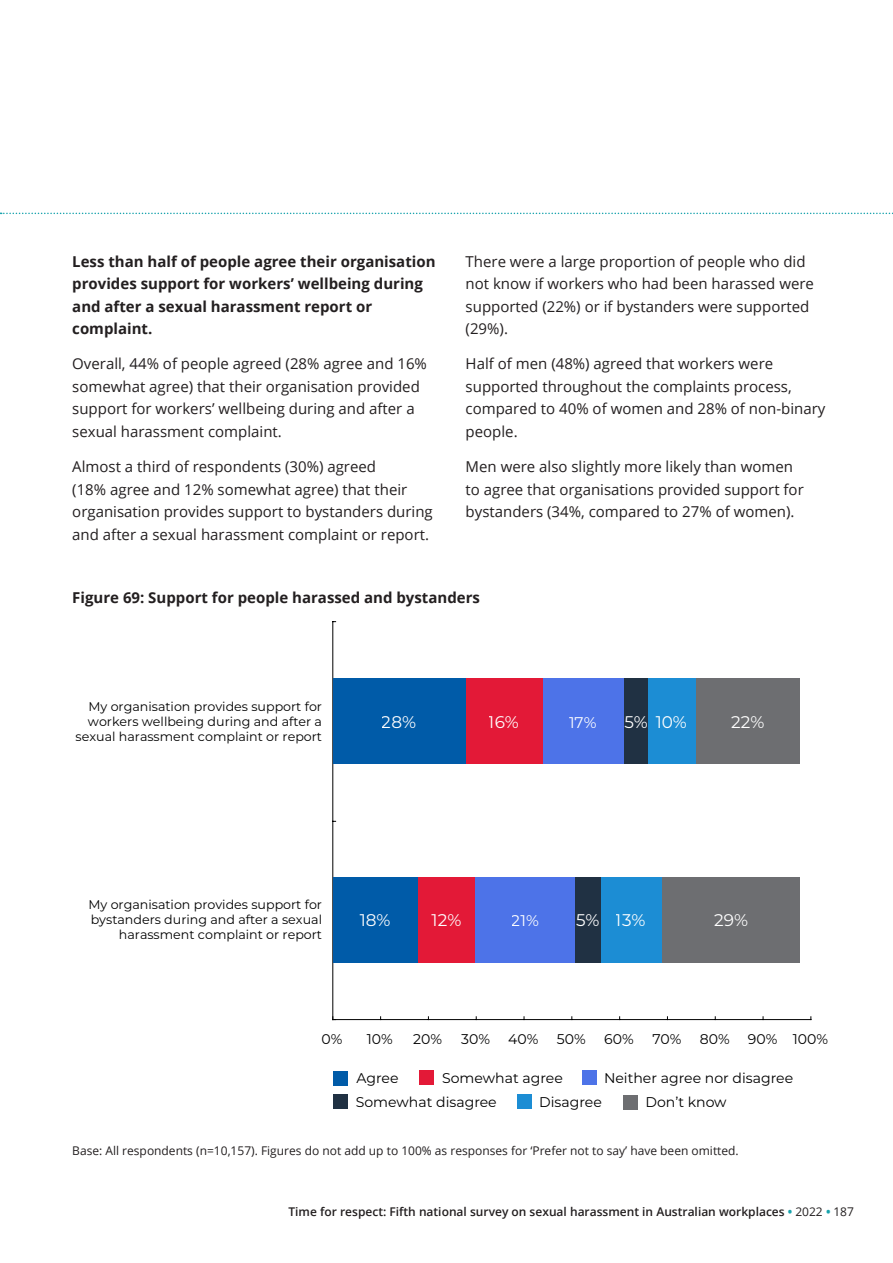
<style>
.page{position:relative;width:893px;height:1263px;background:#fff}
.page>*{position:absolute;margin:0;border:0;box-sizing:border-box;transform-origin:0 0}
.t1{font:16.8px "Montserrat";color:#fff}
.t2{font:15.45px "Montserrat";color:#fff}
.t3{font:15px/22.5px "Open Sans";color:#231f20}
.Heading_5{font:700 15px/22.5px "Open Sans";color:#231f20}
.t4{font:14.1px "Montserrat";color:#000}
.t5{font:12.6px/15.1px "Montserrat";color:#000;text-align:right}
.BASE{font:12px "Open Sans";color:#231f20}
.t6{font:600 12px "Open Sans";color:#231f20}
.s1{font-weight:700;color:#18a3ad}
.s2{font-weight:400}
</style>
<div class="page">
<svg style="left:0;top:213px;width:893px;height:1px"></svg>
<hr style="left:332px;top:622px;width:1px;height:397px;background:#000">
<hr style="left:333px;top:1019px;width:478px;height:1px;background:#000">
<div style="left:696px;top:679px;width:104px;height:85px;background:#6d6e71"></div>
<div style="left:662px;top:877px;width:138px;height:86px;background:#6d6e71"></div>
<div style="left:648px;top:679px;width:48px;height:85px;background:#1c8dd4"></div>
<div style="left:600px;top:877px;width:62px;height:86px;background:#1c8dd4"></div>
<div style="left:624px;top:679px;width:24px;height:85px;background:#203143"></div>
<div style="left:575px;top:877px;width:25px;height:86px;background:#203143"></div>
<div style="left:543px;top:679px;width:81px;height:85px;background:#4d73e8"></div>
<div style="left:475px;top:877px;width:100px;height:86px;background:#4d73e8"></div>
<div style="left:465px;top:679px;width:78px;height:85px;background:#e31937"></div>
<div style="left:417px;top:877px;width:58px;height:86px;background:#e31937"></div>
<div style="left:333px;top:679px;width:132px;height:85px;background:#005ba8"></div>
<div style="left:333px;top:877px;width:84px;height:86px;background:#005ba8"></div>
<div style="left:333px;top:1071px;width:14px;height:14px;background:#005ba8"></div>
<div style="left:420px;top:1071px;width:14px;height:14px;background:#e31937"></div>
<div style="left:582px;top:1071px;width:14px;height:14px;background:#4d73e8"></div>
<div style="left:333px;top:1094px;width:14px;height:14px;background:#203143"></div>
<div style="left:518px;top:1094px;width:14px;height:14px;background:#1c8dd4"></div>
<div style="left:624px;top:1095px;width:14px;height:14px;background:#6d6e71"></div>
<p class="Heading_5" style="left:72px;top:250px;width:365px">Less than half of people agree their organisation provides support for workers’ wellbeing during and after a sexual harassment report or complaint.</p>
<p class="t3" style="left:72px;top:352px;width:356px">Overall, 44% of people agreed (28% agree and 16% somewhat agree) that their organisation provided support for workers’ wellbeing during and after a sexual harassment complaint.</p>
<p class="t3" style="left:72px;top:455px;width:362px">Almost a third of respondents (30%) agreed<br>(18% agree and 12% somewhat agree) that their organisation provides support to bystanders during and after a sexual harassment complaint or report.</p>
<p class="t3" style="left:466px;top:250px;width:350px">There were a large proportion of people who did not know if workers who had been harassed were supported (22%) or if bystanders were supported (29%).</p>
<p class="t3" style="left:466px;top:352px;width:361px">Half of men (48%) agreed that workers were supported throughout the complaints process, compared to 40% of women and 28% of non-binary people.</p>
<p class="t3" style="left:466px;top:455px;width:340px">Men were also slightly more likely than women to agree that organisations provided support for bystanders (34%, compared to 27% of women).</p>
<p class="Heading_5" style="left:72px;top:586px;width:409px">Figure 69: Support for people harassed and bystanders</p>
<p class="t5" style="left:76px;top:698px;width:248px">My organisation provides support for workers wellbeing during and after a sexual harassment complaint or report</p>
<p class="t1" style="left:382px;top:711px;width:36px">28%</p>
<p class="t1" style="left:489px;top:711px;width:32px">16%</p>
<p class="t2" style="left:569px;top:712px;width:29px">17%</p>
<p class="t1" style="left:624px;top:711px;width:25px">5%</p>
<p class="t1" style="left:656px;top:711px;width:33px">10%</p>
<p class="t1" style="left:731px;top:711px;width:35px">22%</p>
<p class="t5" style="left:88px;top:896px;width:235px">My organisation provides support for bystanders during and after a sexual harassment complaint or report</p>
<p class="t1" style="left:360px;top:908px;width:32px">18%</p>
<p class="t1" style="left:432px;top:908px;width:31px">12%</p>
<p class="t2" style="left:512px;top:910px;width:29px">21%</p>
<p class="t1" style="left:576px;top:908px;width:25px">5%</p>
<p class="t1" style="left:616px;top:908px;width:31px">13%</p>
<p class="t1" style="left:714px;top:908px;width:35px">29%</p>
<p class="t4" style="left:322px;top:1029px;width:22px">0%</p>
<p class="t4" style="left:367px;top:1029px;width:28px">10%</p>
<p class="t4" style="left:413px;top:1029px;width:30px">20%</p>
<p class="t4" style="left:461px;top:1029px;width:30px">30%</p>
<p class="t4" style="left:508px;top:1029px;width:32px">40%</p>
<p class="t4" style="left:557px;top:1029px;width:30px">50%</p>
<p class="t4" style="left:604px;top:1029px;width:31px">60%</p>
<p class="t4" style="left:652px;top:1029px;width:30px">70%</p>
<p class="t4" style="left:700px;top:1029px;width:31px">80%</p>
<p class="t4" style="left:748px;top:1029px;width:82px">90% 100%</p>
<p class="t4" style="left:356px;top:1068px;width:44px">Agree</p>
<p class="t4" style="left:442px;top:1069px;width:122px">Somewhat agree</p>
<p class="t4" style="left:604px;top:1069px;width:191px">Neither agree nor disagree</p>
<p class="t4" style="left:356px;top:1092px;width:142px">Somewhat disagree</p>
<p class="t4" style="left:539px;top:1092px;width:64px">Disagree</p>
<p class="t4" style="left:645px;top:1092px;width:83px">Don’t know</p>
<p class="BASE" style="left:72px;top:1142px;width:668px">Base: All respondents (n=10,157). Figures do not add up to 100% as responses for ‘Prefer not to say’ have been omitted.</p>
<p class="t6" style="left:288px;top:1204px;width:567px">Time for respect: Fifth national survey on sexual harassment in Australian workplaces <span class="s1">•</span> <span class="s2">2022</span> <span class="s1">•</span> <span class="s2">187</span></p>
</div>
